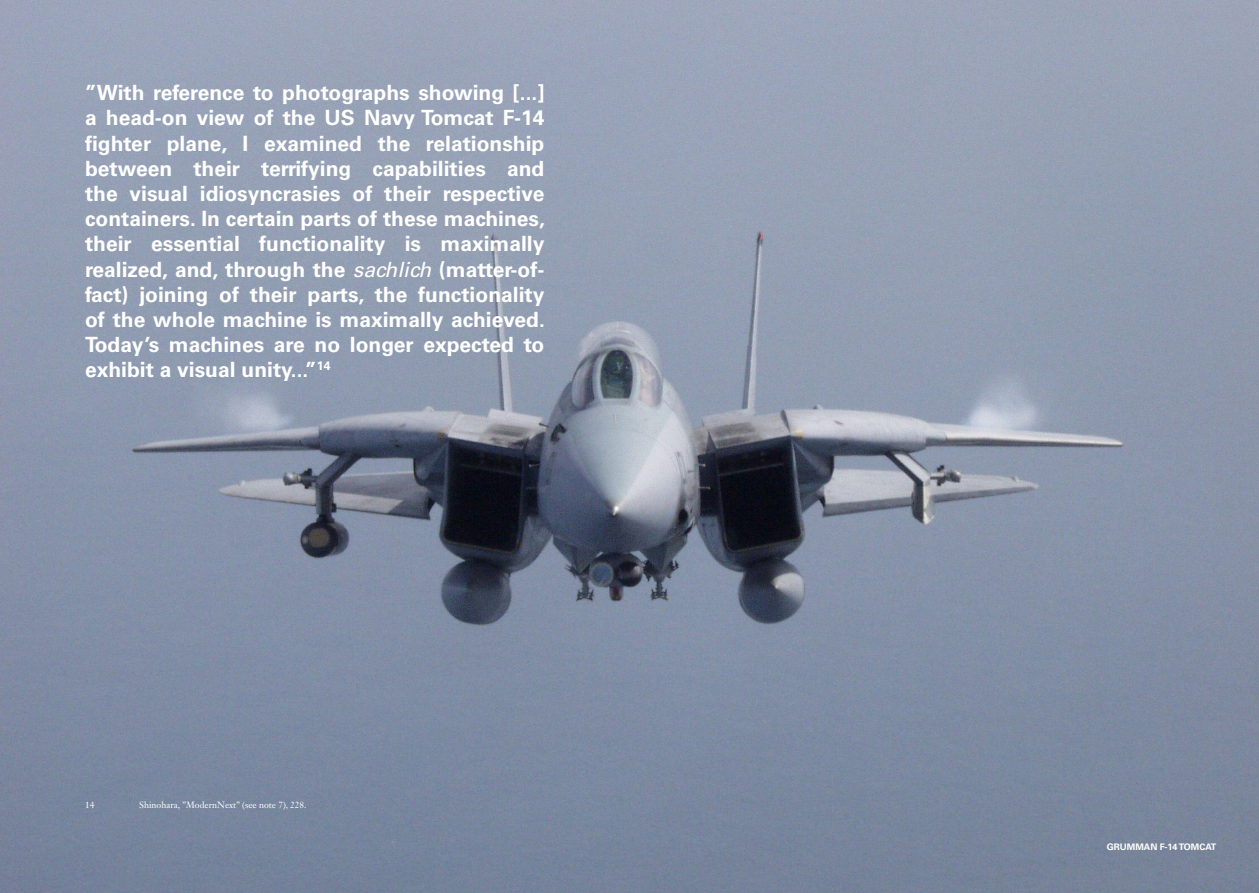
<style>
.page{position:relative;width:1259px;height:893px;background:#fff}
.page>*{position:absolute;margin:0;border:0;box-sizing:border-box;transform-origin:0 0}
.Zitat_auf_Bild{font:700 21px/25.2px "Univers LT Std";color:#fff;text-align:justify}
.Fussnoten_weiss{font:9px "Janson Text LT Std";color:#fff}
.Fussnoten_weiss-2{font:700 9px "Univers LT Std";color:#fff}
.s1{font-weight:400;font-style:italic}
</style>
<div class="page">
<img style="left:0;top:0;width:1259px;height:893px">
<p class="Zitat_auf_Bild" style="left:85px;top:80px;width:461px">”With reference to photographs showing [...] a head-on view of the US Navy Tomcat F-14 fighter plane, I examined the relationship between their terrifying capabilities and the visual idiosyncrasies of their respective containers. In certain parts of these machines, their essential functionality is maximally realized, and, through the <span class="s1">sachlich</span> (matter-of&shy;fact) joining of their parts, the functionality of the whole machine is maximally achieved.<br>Today’s machines are no longer expected to exhibit a visual unity...”<sup>14</sup></p>
<p class="Fussnoten_weiss" style="left:85px;top:799px;width:11px">14</p>
<p class="Fussnoten_weiss" style="left:139px;top:799px;width:169px">Shinohara, ”ModernNext” (see note 7), 228.</p>
<p class="Fussnoten_weiss-2" style="left:1106px;top:842px;width:111px">GRUMMAN F-14 TOMCAT</p>
</div>
